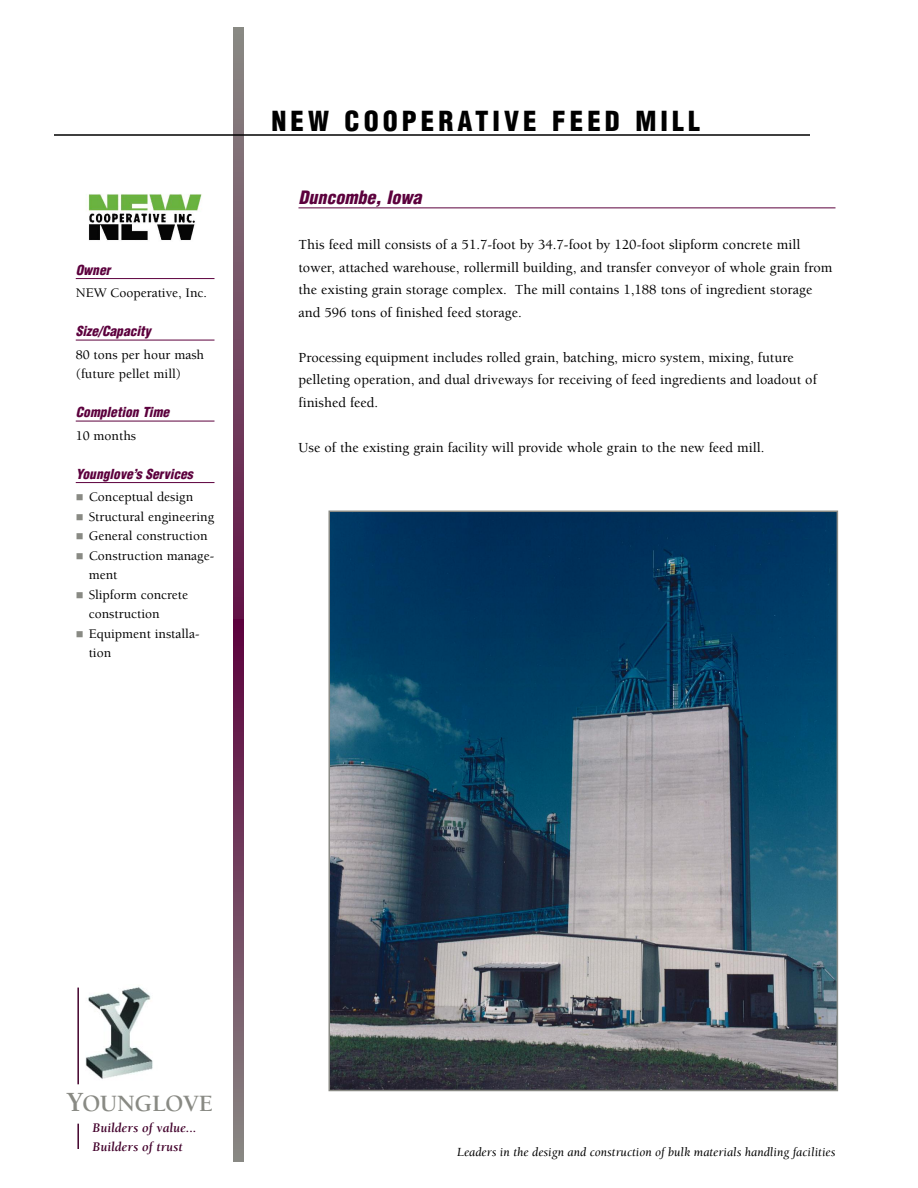
<style>
.page{position:relative;width:918px;height:1188px;background:#fff}
.page>*{position:absolute;margin:0;border:0;box-sizing:border-box;transform-origin:0 0}
.t1{font:900 condensed 27px "Helvetica";letter-spacing:.15em;color:#000}
.t2{font:700 24px "Berkeley";letter-spacing:-.01em;color:#898a84}
.t3{font:italic 900 condensed 18px "Helvetica";color:#5c003d}
.t4{font:500 14.25px/22.5px "Berkeley";color:#000}
.t5{font:500 13.5px/19.5px "Berkeley";color:#000}
.t6{font:italic 900 condensed 13.5px "Helvetica";color:#5c003d}
.t7{font:italic 700 13.5px/19.5px "Berkeley";color:#42002b}
.t8{font:italic 12.75px "Berkeley";color:#000}
.s1{color:#898a84}
.s2{font-size:28.5px}
</style>
<div class="page">
<hr style="left:298px;top:208px;width:538px;height:1px;background:#5c003d">
<svg style="left:233px;top:27px;width:11px;height:592px;background:#754d65"></svg>
<svg style="left:233px;top:619px;width:11px;height:543px;background:#724460"></svg>
<hr style="left:54px;top:134px;width:756px;height:2px;background:#000">
<img style="left:331px;top:514px;width:504px;height:574px">
<div style="left:328px;top:511px;width:510px;height:580px;border:2px solid #898a84"></div>
<hr style="left:76px;top:278px;width:138px;height:1px;background:#5c003d">
<hr style="left:76px;top:340px;width:138px;height:1px;background:#5c003d">
<hr style="left:76px;top:421px;width:138px;height:1px;background:#5c003d">
<hr style="left:76px;top:482px;width:138px;height:1px;background:#5c003d">
<img style="left:86px;top:987px;width:67px;height:92px">
<hr style="left:77px;top:988px;width:2px;height:96px;background:#42002b">
<hr style="left:77px;top:1124px;width:2px;height:25px;background:#42002b">
<img style="left:88px;top:194px;width:114px;height:47px">
<p class="t6" style="left:76px;top:265px;width:36px">Owner</p>
<p class="t5" style="left:76px;top:285px;width:133px">NEW Cooperative, Inc.</p>
<p class="t6" style="left:76px;top:326px;width:76px">Size/Capacity</p>
<p class="t5" style="left:76px;top:346px;width:130px">80 tons per hour mash (future pellet mill)</p>
<p class="t6" style="left:76px;top:407px;width:95px">Completion Time</p>
<p class="t5" style="left:76px;top:427px;width:62px">10 months</p>
<p class="t6" style="left:76px;top:469px;width:119px">Younglove’s Services</p>
<p class="t5" style="left:76px;top:489px;width:119px"><span class="s1">■</span> Conceptual design</p>
<p class="t5" style="left:76px;top:508px;width:140px"><span class="s1">■</span> Structural engineering</p>
<p class="t5" style="left:76px;top:528px;width:133px"><span class="s1">■</span> General construction</p>
<p class="t5" style="left:89px;top:547px;width:127px;text-indent:-13px"><span class="s1">■</span> Construction manage&shy;ment</p>
<p class="t5" style="left:89px;top:586px;width:101px;text-indent:-13px"><span class="s1">■</span> Slipform concrete construction</p>
<p class="t5" style="left:89px;top:625px;width:112px;text-indent:-13px"><span class="s1">■</span> Equipment installa&shy;tion</p>
<h1 class="t1" style="left:272px;top:111px;width:430px">NEW COOPERATIVE FEED MILL</h1>
<p class="t3" style="left:298px;top:190px;width:124px">Duncombe, Iowa</p>
<p class="t4" style="left:298px;top:234px;width:535px">This feed mill consists of a 51.7-foot by 34.7-foot by 120-foot slipform concrete mill tower, attached warehouse, rollermill building, and transfer conveyor of whole grain from the existing grain storage complex. The mill contains 1,188 tons of ingredient storage and 596 tons of finished feed storage.</p>
<p class="t4" style="left:298px;top:347px;width:520px">Processing equipment includes rolled grain, batching, micro system, mixing, future pelleting operation, and dual driveways for receiving of feed ingredients and loadout of finished feed.</p>
<p class="t4" style="left:298px;top:437px;width:467px">Use of the existing grain facility will provide whole grain to the new feed mill.</p>
<h2 class="t2" style="left:67px;top:1094px;width:148px"><span class="s2">Y</span>OUNGLOVE</h2>
<p class="t7" style="left:92px;top:1119px;width:106px">Builders of value...<br>Builders of trust</p>
<p class="t8" style="left:457px;top:1147px;width:380px">Leaders in the design and construction of bulk materials handling facilities</p>
</div>
